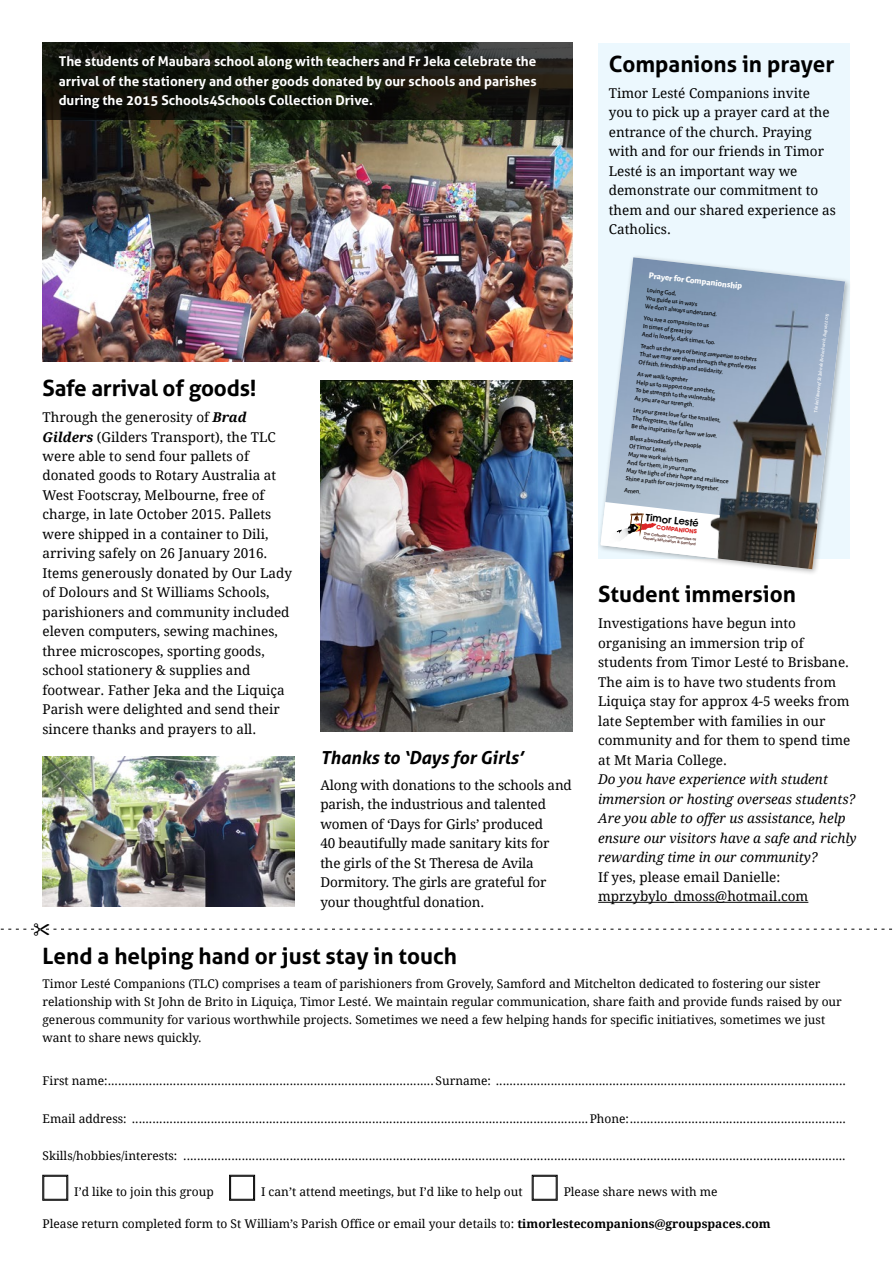
<style>
.page{position:relative;width:893px;height:1263px;background:#fff}
.page>*{position:absolute;margin:0;border:0;box-sizing:border-box;transform-origin:0 0}
.t1{font:700 22.5px "Aller";color:#000}
.t2{font:italic 700 18px "Aller";color:#000}
.t3{font:13.5px/19.5px "Droid Serif";color:#000}
.t4{font:700 13.5px/19.5px "Aller";color:#fff;text-align:justify}
.t5{font:italic 13.5px/19.5px "Droid Serif";color:#000}
.t6{font:12px/18px "Droid Serif";color:#000}
.t7{font:600 9.9px "ITC Avant Garde Std";color:#000}
.t8{font:800 9px "Alegreya Sans";color:#fff}
.t9{font:500 6.45px/8.1px "Alegreya Sans";color:#000}
.t10{font:700 5.7px "ITC Avant Garde Std";color:#dc2727}
.t11{font:italic 500 5.1px "Alegreya Sans";color:#fff}
.t12{font:500 3.75px "ITC Avant Garde Std";color:#3b0a00}
.t13{font:500 3.6px "ITC Avant Garde Std";color:#3b0a00}
.s1{font-weight:700;font-style:italic}
.s2{font-style:italic}
.s3{font-weight:700}
</style>
<div class="page">
<div style="left:598px;top:43px;width:252px;height:515px;background:#ecf8fe"></div>
<img style="left:43px;top:120px;width:530px;height:241px">
<svg style="left:43px;top:43px;width:530px;height:77px;background:#16190f"></svg>
<img style="left:43px;top:757px;width:252px;height:150px">
<svg style="left:42px;top:1175px;width:26px;height:26px"></svg>
<svg style="left:229px;top:1175px;width:26px;height:26px"></svg>
<div style="left:230px;top:1176px;width:24px;height:23px;border:1px solid #000"></div>
<svg style="left:532px;top:1175px;width:26px;height:26px"></svg>
<div style="left:597px;top:254px;width:255px;height:321px;background:#000;opacity:.3"></div>
<svg style="left:600px;top:257px;width:245px;height:312px"></svg>
<hr style="left:598px;top:902px;width:210px;height:1px;background:#000">
<img style="left:320px;top:381px;width:253px;height:350px">
<svg style="left:0;top:928px;width:893px;height:2px"></svg>
<p class="t4" style="left:59px;top:52px;width:480px">The students of Maubara school along with teachers and Fr Jeka celebrate the arrival of the stationery and other goods donated by our schools and parishes during the 2015 Schools4Schools Collection Drive.</p>
<h1 class="t1" style="left:43px;top:374px;width:216px">Safe arrival of goods!</h1>
<p class="t3" style="left:43px;top:408px;width:251px">Through the generosity of <span class="s1">Brad Gilders</span> (Gilders Transport), the TLC were able to send four pallets of donated goods to Rotary Australia at West Footscray, Melbourne, free of charge, in late October 2015. Pallets were shipped in a container to Dili, arriving safely on 26 January 2016.<br>Items generously donated by Our Lady of Dolours and St Williams Schools, parishioners and community included eleven computers, sewing machines, three microscopes, sporting goods, school stationery &amp; supplies and footwear. Father Jeka and the Liquiça Parish were delighted and send their sincere thanks and prayers to all.</p>
<h2 class="t2" style="left:320px;top:746px;width:205px">Thanks to ‘Days for Girls’</h2>
<p class="t3" style="left:320px;top:775px;width:253px">Along with donations to the schools and parish, the industrious and talented women of ‘Days for Girls’ produced<br>40 beautifully made sanitary kits for the girls of the St Theresa de Avila Dormitory. The girls are grateful for your thoughtful donation.</p>
<h1 class="t1" style="left:609px;top:50px;width:227px">Companions in prayer</h1>
<p class="t3" style="left:609px;top:83px;width:229px">Timor Lesté Companions invite you to pick up a prayer card at the entrance of the church. Praying with and for our friends in Timor<br>Lesté is an important way we demonstrate our commitment to them and our shared experience as<br>Catholics.</p>
<p class="t8" style="left:649px;top:269px;width:96px;rotate:6deg">Prayer for Companionship</p>
<p class="t9" style="left:648px;top:286px;width:74px;rotate:7deg">Loving God,<br>You guide us in ways<br>We don’t always understand.</p>
<p class="t9" style="left:644px;top:313px;width:76px;rotate:7deg">You are a companion to us<br>In times of great joy<br>And in lonely, dark times, too.</p>
<p class="t9" style="left:641px;top:341px;width:119px;text-align:justify;rotate:7deg">Teach us the ways of being <span class="s2">companion</span> to others That we may see them through the gentle eyes Of faith, friendship and solidarity.</p>
<p class="t9" style="left:638px;top:369px;width:82px;rotate:7deg">As we walk together<br>Help us to support one another,<br>To be strength to the vulnerable<br>As you are our strength.</p>
<p class="t9" style="left:634px;top:405px;width:89px;rotate:7deg">Let your great love for the smallest,<br>The forgotten, the fallen<br>Be the inspiration for how we love.</p>
<p class="t9" style="left:631px;top:433px;width:105px;rotate:7deg">Bless abundantly the people<br>Of Timor Lesté.<br>May we work with them<br>And for them, in your name.<br>May the light of their hope and resilience<br>Shine a path for our journey together.</p>
<p class="t9" style="left:625px;top:485px;width:18px;rotate:7deg">Amen.</p>
<p class="t7" style="left:646px;top:511px;width:55px;rotate:6deg">Timor Lesté</p>
<p class="t10" style="left:657px;top:523px;width:42px;rotate:6deg">COMPANIONS</p>
<p class="t12" style="left:644px;top:531px;width:54px;rotate:7deg">The Catholic Communities of</p>
<p class="t13" style="left:643px;top:536px;width:54px;rotate:6deg">Grovely, Mitchelton &amp; Samford</p>
<p class="t11" style="left:812px;top:412px;width:101px;rotate:-83deg">The bell tower of St John de Brito church, August 2015</p>
<h1 class="t1" style="left:598px;top:580px;width:199px">Student immersion</h1>
<p class="t3" style="left:598px;top:614px;width:254px">Investigations have begun into organising an immersion trip of students from Timor Lesté to Brisbane.<br>The aim is to have two students from Liquiça stay for approx 4-5 weeks from late September with families in our community and for them to spend time at Mt Maria College.</p>
<p class="t5" style="left:598px;top:770px;width:260px">Do you have experience with student immersion or hosting overseas students?<br>Are you able to offer us assistance, help ensure our visitors have a safe and richly rewarding time in our community?</p>
<p class="t3" style="left:598px;top:867px;width:212px">If yes, please email Danielle: mprzybylo_dmoss@hotmail.com</p>
<h1 class="t1" style="left:43px;top:942px;width:416px">Lend a helping hand or just stay in touch</h1>
<p class="t6" style="left:43px;top:975px;width:801px">Timor Lesté Companions (TLC) comprises a team of parishioners from Grovely, Samford and Mitchelton dedicated to fostering our sister relationship with St John de Brito in Liquiça, Timor Lesté. We maintain regular communication, share faith and provide funds raised by our generous community for various worthwhile projects. Sometimes we need a few helping hands for specific initiatives, sometimes we just want to share news quickly.</p>
<p class="t6" style="left:43px;top:1072px;width:805px">First name:............................................................................................... Surname: ......................................................................................................</p>
<p class="t6" style="left:43px;top:1109px;width:805px">Email address: .....................................................................................................................................Phone:...............................................................</p>
<p class="t6" style="left:43px;top:1147px;width:805px">Skills/hobbies/interests: .................................................................................................................................................................................................</p>
<p class="t6" style="left:74px;top:1183px;width:141px">I’d like to join this group</p>
<p class="t6" style="left:261px;top:1183px;width:263px">I can’t attend meetings, but I’d like to help out</p>
<p class="t6" style="left:564px;top:1183px;width:156px">Please share news with me</p>
<p class="t6" style="left:43px;top:1214px;width:730px">Please return completed form to St William’s Parish Office or email your details to: <span class="s3">timorlestecompanions@groupspaces.com</span></p>
</div>
